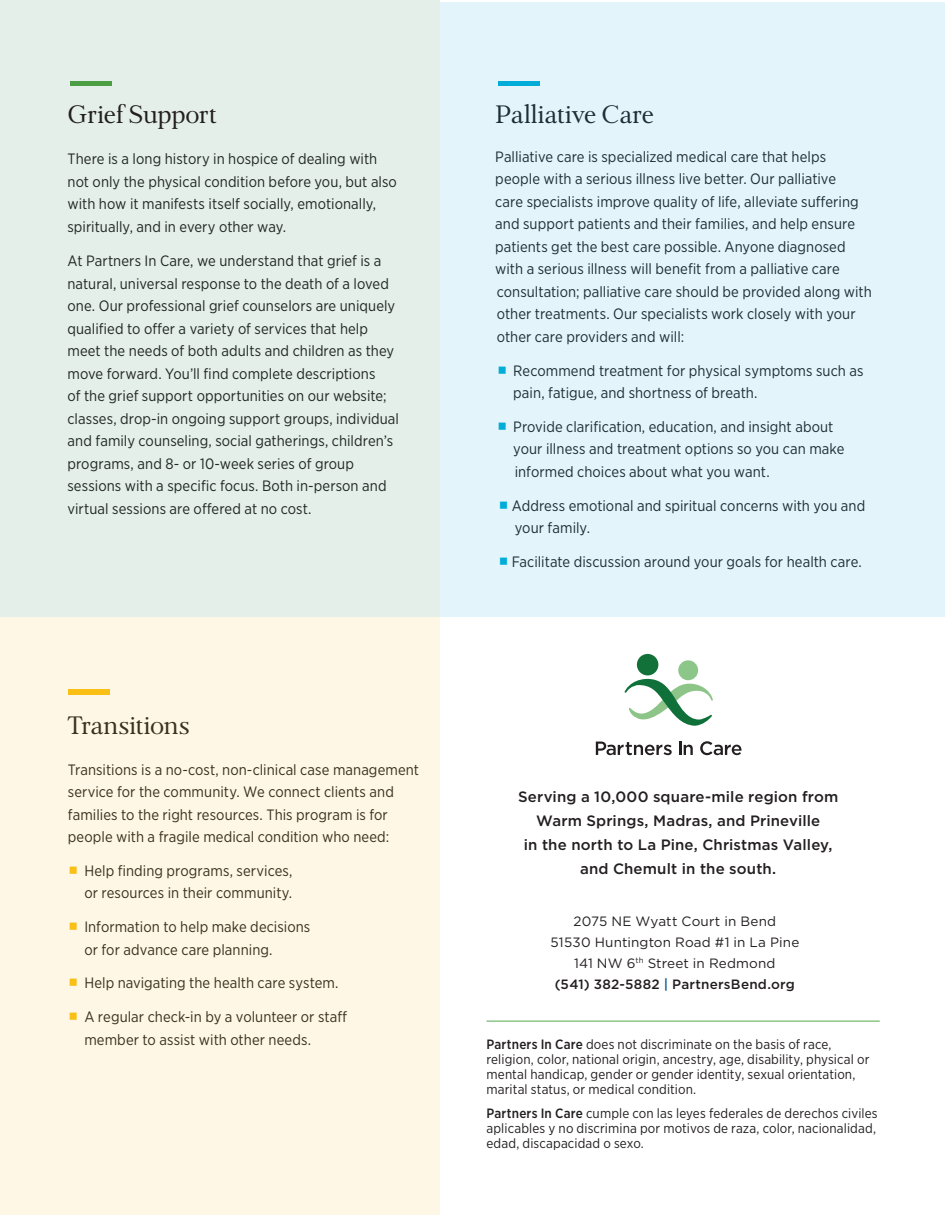
<style>
.page{position:relative;width:945px;height:1215px;background:#fff}
.page>*{position:absolute;margin:0;border:0;box-sizing:border-box;transform-origin:0 0}
.Paragraph_Style_3{font:27px "Frontis";letter-spacing:-.01em;color:#231f20}
.Simple_Paragraph{font:15px/22.5px "Gotham Narrow";letter-spacing:.005em;color:#231f20}
.t1{font:500 15px/24px "Gotham";letter-spacing:.01em;color:#231f20;text-align:center}
.Simple_Paragraph-2{font:13.5px/15px "Gotham Narrow";letter-spacing:.01em;color:#231f20}
.t2{font:13.5px/21px "Gotham";letter-spacing:.01em;color:#231f20;text-align:center}
.s1{color:#f9bf14}
.s2{color:#00add9}
.s3{font-weight:500}
.s4{font-weight:500;color:#01568b}
</style>
<div class="page">
<div style="left:0;top:0;width:440px;height:617px;background:#e4efe9"></div>
<hr style="left:70px;top:82px;width:41px;height:4px;background:#4c9e45">
<div style="left:440px;top:2px;width:505px;height:615px;background:#e3f5fa"></div>
<div style="left:0;top:617px;width:440px;height:598px;background:#fef7e5"></div>
<div style="left:678px;top:660px;width:20px;height:20px;background:#8cc689;border-radius:50%"></div>
<div style="left:637px;top:654px;width:21px;height:21px;background:#127039;border-radius:50%"></div>
<svg style="left:625px;top:678px;width:88px;height:48px"></svg>
<svg style="left:596px;top:742px;width:76px;height:13px"></svg>
<svg style="left:679px;top:742px;width:14px;height:13px"></svg>
<svg style="left:700px;top:741px;width:41px;height:14px"></svg>
<hr style="left:487px;top:1020px;width:393px;height:2px;background:#8cc689">
<p class="Paragraph_Style_3" style="left:68px;top:97px;width:151px">Grief Support</p>
<p class="Paragraph_Style_3" style="left:495px;top:97px;width:161px">Palliative Care</p>
<p class="Simple_Paragraph" style="left:68px;top:147px;width:331px">There is a long history in hospice of dealing with not only the physical condition before you, but also with how it manifests itself socially, emotionally, spiritually, and in every other way.</p>
<p class="Simple_Paragraph" style="left:68px;top:249px;width:333px">At Partners In Care, we understand that grief is a natural, universal response to the death of a loved one. Our professional grief counselors are uniquely qualified to offer a variety of services that help meet the needs of both adults and children as they move forward. You’ll find complete descriptions<br>of the grief support opportunities on our website; classes, drop-in ongoing support groups, individual and family counseling, social gatherings, children’s programs, and 8- or 10-week series of group sessions with a specific focus. Both in-person and virtual sessions are offered at no cost.</p>
<p class="Paragraph_Style_3" style="left:67px;top:708px;width:124px">Transitions</p>
<p class="Simple_Paragraph" style="left:68px;top:758px;width:353px">Transitions is a no-cost, non-clinical case management service for the community. We connect clients and families to the right resources. This program is for people with a fragile medical condition who need:</p>
<p class="Simple_Paragraph" style="left:68px;top:859px;width:226px;text-align:right"><span class="s1">▪</span> Help finding programs, services, or resources in their community.</p>
<p class="Simple_Paragraph" style="left:84px;top:915px;width:228px;text-indent:-16px"><span class="s1">▪</span> Information to help make decisions or for advance care planning.</p>
<p class="Simple_Paragraph" style="left:68px;top:972px;width:272px"><span class="s1">▪</span> Help navigating the health care system.</p>
<p class="Simple_Paragraph" style="left:84px;top:1005px;width:264px;text-indent:-16px"><span class="s1">▪</span> A regular check-in by a volunteer or staff member to assist with other needs.</p>
<p class="Simple_Paragraph" style="left:495px;top:145px;width:378px">Palliative care is specialized medical care that helps people with a serious illness live better. Our palliative<br>care specialists improve quality of life, alleviate suffering and support patients and their families, and help ensure patients get the best care possible. Anyone diagnosed with a serious illness will benefit from a palliative care consultation; palliative care should be provided along with other treatments. Our specialists work closely with your other care providers and will:</p>
<p class="Simple_Paragraph" style="left:513px;top:359px;width:352px;text-indent:-16px"><span class="s2">▪</span> Recommend treatment for physical symptoms such as pain, fatigue, and shortness of breath.</p>
<p class="Simple_Paragraph" style="left:513px;top:415px;width:333px;text-indent:-16px"><span class="s2">▪</span> Provide clarification, education, and insight about your illness and treatment options so you can make informed choices about what you want.</p>
<p class="Simple_Paragraph" style="left:515px;top:494px;width:352px;text-indent:-16px"><span class="s2">▪</span> Address emotional and spiritual concerns with you and your family.</p>
<p class="Simple_Paragraph" style="left:498px;top:550px;width:365px"><span class="s2">▪</span> Facilitate discussion around your goals for health care.</p>
<p class="t1" style="left:518px;top:785px;width:322px">Serving a 10,000 square-mile region from Warm Springs, Madras, and Prineville<br>in the north to La Pine, Christmas Valley, and Chemult in the south.</p>
<p class="t2" style="left:550px;top:910px;width:250px">2075 NE Wyatt Court in Bend<br>51530 Huntington Road #1 in La Pine<br>141 NW 6<sup>th</sup> Street in Redmond<br><span class="s3">(541) 382-5882</span> <span class="s4">|</span> <span class="s3">PartnersBend.org</span></p>
<p class="Simple_Paragraph-2" style="left:487px;top:1036px;width:384px"><span class="s3">Partners In Care</span> does not discriminate on the basis of race, religion, color, national origin, ancestry, age, disability, physical or mental handicap, gender or gender identity, sexual orientation, marital status, or medical condition.</p>
<p class="Simple_Paragraph-2" style="left:487px;top:1105px;width:393px"><span class="s3">Partners In Care</span> cumple con las leyes federales de derechos civiles aplicables y no discrimina por motivos de raza, color, nacionalidad, edad, discapacidad o sexo.</p>
</div>
